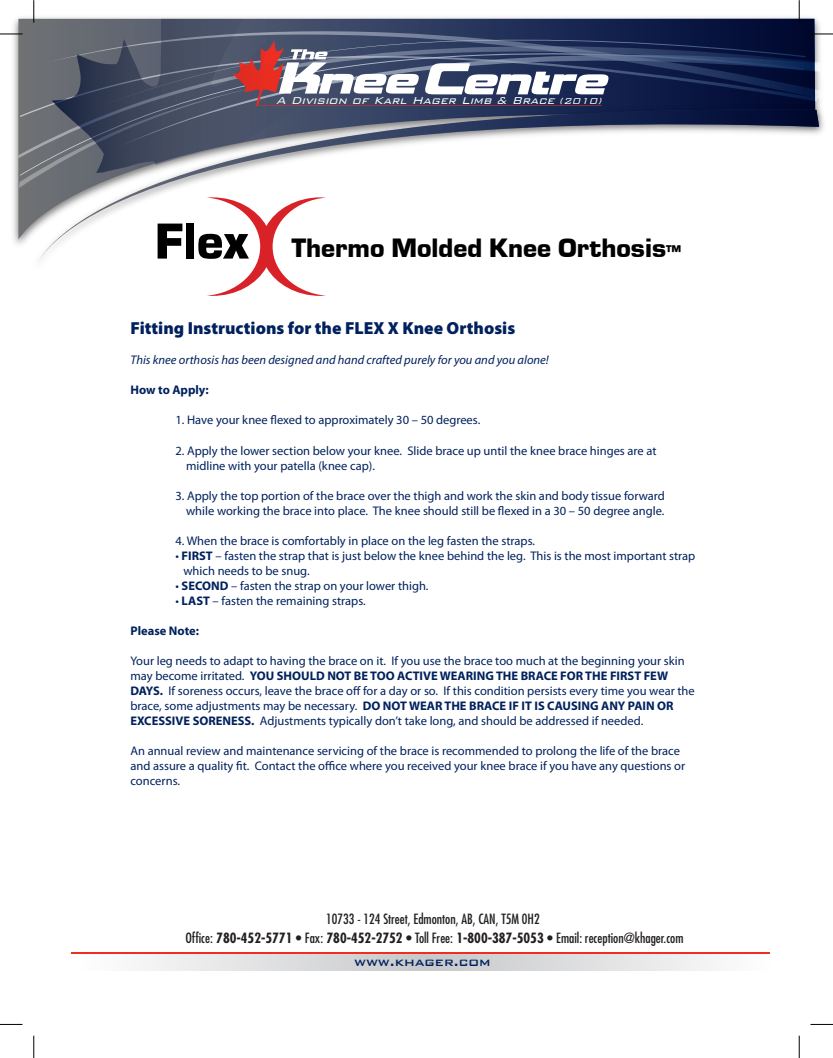
<style>
.page{position:relative;width:833px;height:1058px;background:#fff}
.page>*{position:absolute;margin:0;border:0;box-sizing:border-box;transform-origin:0 0}
.t1{font:27.5px "Eurostile T Blac";color:#000}
.t2{font:900 17.5px "Myriad Pro";color:#00215d}
.t3{font:500 15px "Bank Gothic";color:#00215d}
.t4{font:condensed 13.75px/19px "Futura";color:#231f20;text-align:center}
.t5{font:italic 300 13.25px "Bank Gothic";color:#fff}
.t6{font:12.5px/15px "Myriad Pro";color:#00215d}
.t7{font:italic 12.5px "Myriad Pro";color:#00215d}
.t8{font:700 12.5px "Myriad Pro";color:#00215d}
.s1{font-size:11.5px}
.s2{font-size:52.5px}
.s3{font-size:17.5px}
.s4{font-weight:700}
</style>
<div class="page">
<svg style="left:207px;top:276px;width:119px;height:20px"></svg>
<img style="left:8px;top:12px;width:817px;height:233px">
<svg style="left:18px;top:19px;width:797px;height:221px;background:#1a284f"></svg>
<img style="left:28px;top:103px;width:797px;height:173px">
<svg style="left:38px;top:109px;width:781px;height:154px"></svg>
<svg style="left:143px;top:954px;width:569px;height:16px;background:#dddddf"></svg>
<hr style="left:71px;top:952px;width:698px;height:1px;background:#ee2e22">
<svg style="left:52px;top:19px;width:256px;height:193px"></svg>
<svg style="left:34px;top:0;width:1px;height:23px"></svg>
<svg style="left:0;top:34px;width:608px;height:154px"></svg>
<svg style="left:0;top:1024px;width:22px;height:1px"></svg>
<svg style="left:34px;top:1035px;width:1px;height:23px"></svg>
<svg style="left:799px;top:0;width:1px;height:23px"></svg>
<svg style="left:810px;top:34px;width:22px;height:1px"></svg>
<svg style="left:810px;top:1024px;width:22px;height:1px"></svg>
<svg style="left:799px;top:1035px;width:1px;height:23px"></svg>
<p class="t5" style="left:276px;top:90px;width:331px">A Division ofKarlHagerLimb&amp; Brace<span class="s1">(2010)</span></p>
<h1 class="t1" style="left:155px;top:232px;width:528px"><span class="s2">Flex</span> Thermo Molded Knee Orthosis<span class="s3">™</span></h1>
<h2 class="t2" style="left:130px;top:317px;width:386px">Fitting Instructions for the FLEX X Knee Orthosis</h2>
<p class="t7" style="left:130px;top:352px;width:420px">This knee orthosis has been designed and hand crafted purely for you and you alone!</p>
<p class="t8" style="left:130px;top:382px;width:80px">How to Apply:</p>
<p class="t6" style="left:175px;top:412px;width:306px">1. Have your knee flexed to approximately 30 – 50 degrees.</p>
<p class="t6" style="left:186px;top:442px;width:472px;text-indent:-11px">2. Apply the lower section below your knee. Slide brace up until the knee brace hinges are at midline with your patella (knee cap).</p>
<p class="t6" style="left:175px;top:487px;width:491px;text-align:right">3. Apply the top portion of the brace over the thigh and work the skin and body tissue forward while working the brace into place. The knee should still be flexed in a 30 – 50 degree angle.</p>
<p class="t6" style="left:175px;top:532px;width:361px">4. When the brace is comfortably in place on the leg fasten the straps.</p>
<p class="t6" style="left:183px;top:547px;width:513px;text-indent:-8px">• <span class="s4">FIRST</span> – fasten the strap that is just below the knee behind the leg. This is the most important strap which needs to be snug.</p>
<p class="t6" style="left:175px;top:577px;width:254px">• <span class="s4">SECOND</span> – fasten the strap on your lower thigh.</p>
<p class="t6" style="left:175px;top:592px;width:192px">• <span class="s4">LAST</span> – fasten the remaining straps.</p>
<p class="t8" style="left:130px;top:622px;width:70px">Please Note:</p>
<p class="t6" style="left:130px;top:652px;width:566px">Your leg needs to adapt to having the brace on it. If you use the brace too much at the beginning your skin may become irritated. <span class="s4">YOU SHOULD NOT BE TOO ACTIVE WEARING THE BRACE FOR THE FIRST FEW DAYS.</span> If soreness occurs, leave the brace off for a day or so. If this condition persists every time you wear the brace, some adjustments may be necessary. <span class="s4">DO NOT WEAR THE BRACE IF IT IS CAUSING ANY PAIN OR EXCESSIVE SORENESS.</span> Adjustments typically don’t take long, and should be addressed if needed.</p>
<p class="t6" style="left:130px;top:742px;width:556px">An annual review and maintenance servicing of the brace is recommended to prolong the life of the brace and assure a quality fit. Contact the office where you received your knee brace if you have any questions or concerns.</p>
<p class="t4" style="left:185px;top:909px;width:499px">10733 - 124 Street, Edmonton, AB, CAN, T5M 0H2<br>Office: <span class="s4">780-452-5771 •</span> Fax: <span class="s4">780-452-2752 •</span> Toll Free: <span class="s4">1-800-387-5053 •</span> Email: reception@khager.com</p>
<p class="t3" style="left:354px;top:950px;width:138px">www.khager.com</p>
</div>
